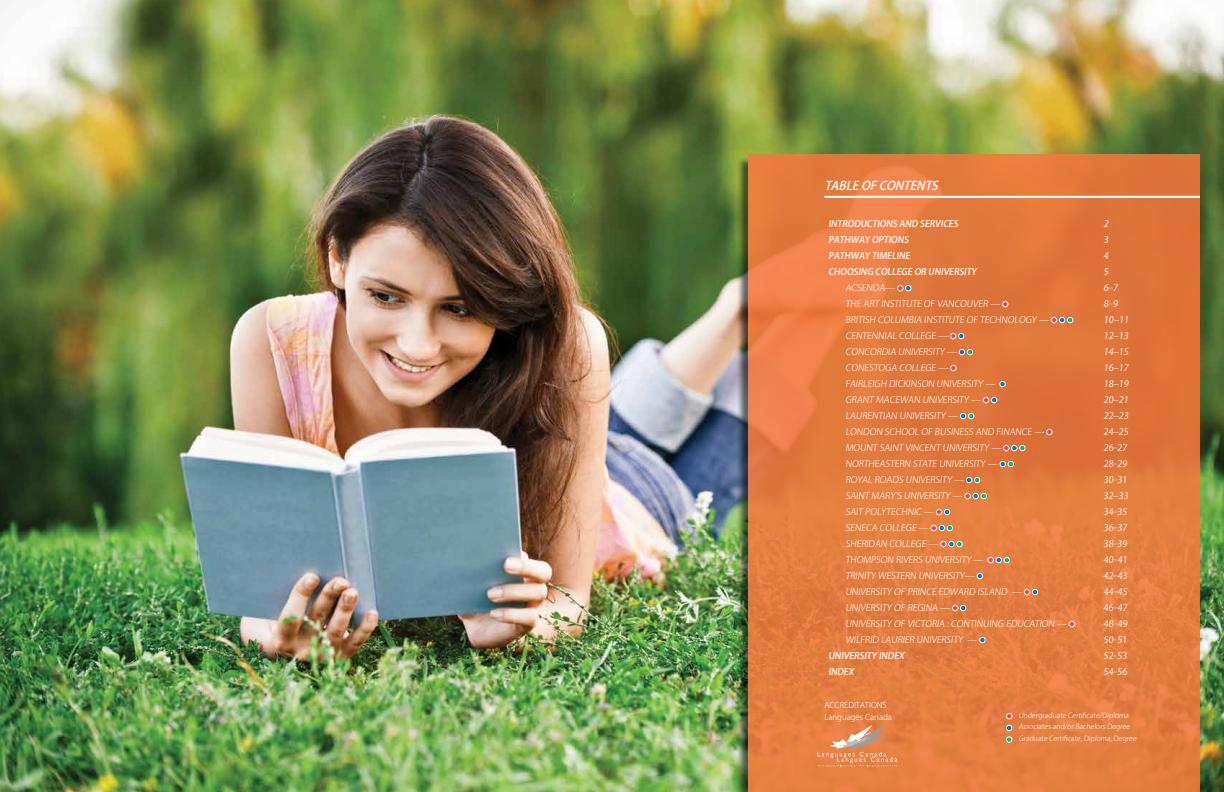
<style>
.page{position:relative;width:1224px;height:792px;background:#fff}
.page>*{position:absolute;margin:0;border:0;box-sizing:border-box;transform-origin:0 0}
.t1{font:italic 500 12px "Koz Go Pro";color:#fff}
.t2{font:300 9px "Koz Go Pro";letter-spacing:.11em;color:#fff}
.t3{font:9px "Koz Go Pro";color:#fff}
.t4{font:500 9px "Koz Go Pro";color:#fff}
.t5{font:300 8px/12px "Koz Go Pro";color:#fff}
.t6{font:300 7px/11.7px "Koz Go Pro";letter-spacing:-.14em;color:#fff}
.s1{font-size:7px}
</style>
<div class="page">
<img style="left:0;top:0;width:1224px;height:792px">
<div style="left:737px;top:157px;width:462px;height:635px;background:#000;opacity:.66"></div>
<svg style="left:749px;top:155px;width:451px;height:637px;background:#e37a3f"></svg>
<svg style="left:897px;top:285px;width:14px;height:6px"></svg>
<svg style="left:1002px;top:301px;width:6px;height:6px"></svg>
<svg style="left:1051px;top:317px;width:22px;height:6px"></svg>
<svg style="left:950px;top:333px;width:14px;height:6px"></svg>
<svg style="left:959px;top:349px;width:14px;height:6px"></svg>
<svg style="left:950px;top:365px;width:6px;height:6px"></svg>
<svg style="left:1000px;top:381px;width:5px;height:6px"></svg>
<svg style="left:983px;top:397px;width:14px;height:6px"></svg>
<svg style="left:960px;top:413px;width:14px;height:6px"></svg>
<svg style="left:1046px;top:429px;width:6px;height:6px"></svg>
<svg style="left:1003px;top:445px;width:22px;height:6px"></svg>
<svg style="left:1000px;top:461px;width:14px;height:6px"></svg>
<svg style="left:966px;top:477px;width:14px;height:6px"></svg>
<svg style="left:965px;top:493px;width:22px;height:6px"></svg>
<svg style="left:936px;top:509px;width:14px;height:6px"></svg>
<svg style="left:931px;top:525px;width:22px;height:6px"></svg>
<svg style="left:940px;top:541px;width:22px;height:6px"></svg>
<svg style="left:988px;top:557px;width:22px;height:6px"></svg>
<svg style="left:977px;top:573px;width:6px;height:6px"></svg>
<svg style="left:1024px;top:589px;width:14px;height:6px"></svg>
<svg style="left:952px;top:605px;width:14px;height:6px"></svg>
<svg style="left:1069px;top:621px;width:6px;height:6px"></svg>
<svg style="left:980px;top:637px;width:5px;height:6px"></svg>
<svg style="left:817px;top:725px;width:80px;height:42px;background:#e5905f"></svg>
<svg style="left:1006px;top:713px;width:6px;height:6px"></svg>
<svg style="left:1006px;top:725px;width:6px;height:6px"></svg>
<svg style="left:1006px;top:737px;width:6px;height:6px"></svg>
<hr style="left:824px;top:196px;width:376px;height:2px;background:#fff">
<h1 class="t1" style="left:824px;top:178px;width:63px">TABLE OFCONTENTS</h1>
<p class="t4" style="left:828px;top:218px;width:133px">INTRODUCTIONS AND SERVICES</p>
<p class="t3" style="left:1103px;top:218px;width:8px">2</p>
<p class="t4" style="left:828px;top:234px;width:84px">PATHWAY OPTI ONS</p>
<p class="t3" style="left:1103px;top:234px;width:8px">3</p>
<p class="t4" style="left:828px;top:250px;width:85px">PATHWAY TI MELI NE</p>
<p class="t3" style="left:1103px;top:250px;width:8px">4</p>
<p class="t4" style="left:828px;top:266px;width:151px">CHOOSI NG COLLEGE OR U NIVERSITY</p>
<p class="t3" style="left:1103px;top:266px;width:8px">5</p>
<p class="t2" style="left:845px;top:282px;width:53px">ACSENDA—</p>
<p class="t3" style="left:1103px;top:282px;width:18px">6<span class="s1">–</span>7</p>
<p class="t2" style="left:845px;top:298px;width:158px">THE ART INSTITUTE OF VANCOUVER —</p>
<p class="t3" style="left:1103px;top:298px;width:17px">8<span class="s1">–</span>9</p>
<p class="t2" style="left:845px;top:314px;width:207px">BRITISH COLUMBIA INSTITUTE OF TECHNOLOGY —</p>
<p class="t3" style="left:1103px;top:314px;width:28px">10–11</p>
<p class="t2" style="left:845px;top:330px;width:106px">CENTENNIAL COLLEGE —</p>
<p class="t3" style="left:1103px;top:330px;width:28px">12–13</p>
<p class="t2" style="left:845px;top:346px;width:115px">CONCORDIA U NIVERSITY —</p>
<p class="t3" style="left:1103px;top:346px;width:28px">14–15</p>
<p class="t2" style="left:845px;top:362px;width:106px">CONESTOGA COLLEGE —</p>
<p class="t3" style="left:1103px;top:362px;width:28px">16–17</p>
<p class="t2" style="left:845px;top:378px;width:153px">FAI RLEIGH DICKI NSON U NIVERSITY —</p>
<p class="t3" style="left:1103px;top:378px;width:28px">18–19</p>
<p class="t2" style="left:845px;top:394px;width:139px">GRANT MACEWAN UNIVERSITY —</p>
<p class="t3" style="left:1103px;top:394px;width:28px">20–21</p>
<p class="t2" style="left:845px;top:410px;width:116px">LAURENTIAN U NIVERSITY —</p>
<p class="t3" style="left:1103px;top:410px;width:28px">22–23</p>
<p class="t2" style="left:845px;top:426px;width:202px">LONDON SCHOOL OF BUSI NESS AND FI NANCE —</p>
<p class="t3" style="left:1103px;top:426px;width:28px">24–25</p>
<p class="t2" style="left:845px;top:442px;width:159px">MOUNT SAI NT VI NCENT U NIVERSITY —</p>
<p class="t3" style="left:1103px;top:442px;width:27px">26<span class="s1">–</span>27</p>
<p class="t2" style="left:845px;top:458px;width:74px">N ORTHEASTERN STAT</p>
<p class="t2" style="left:932px;top:458px;width:69px">E U NIVERSITY —</p>
<p class="t3" style="left:1103px;top:458px;width:27px">28<span class="s1">–</span>29</p>
<p class="t2" style="left:845px;top:474px;width:122px">ROYA L ROA DS U NIVERSITY —</p>
<p class="t3" style="left:1103px;top:474px;width:27px">30<span class="s1">–</span>31</p>
<p class="t2" style="left:845px;top:490px;width:120px">SAI NT MARY’S U NIVERSITY —</p>
<p class="t3" style="left:1103px;top:490px;width:28px">32–33</p>
<p class="t2" style="left:845px;top:506px;width:52px">SAIT POLYTECHN</p>
<p class="t2" style="left:914px;top:506px;width:23px">IC —</p>
<p class="t3" style="left:1103px;top:506px;width:27px">34<span class="s1">–</span>35</p>
<p class="t2" style="left:845px;top:522px;width:86px">SENECA COLLEGE —</p>
<p class="t3" style="left:1103px;top:522px;width:27px">36<span class="s1">–</span>37</p>
<p class="t2" style="left:845px;top:538px;width:96px">SHERI DAN COLLEGE —</p>
<p class="t3" style="left:1103px;top:538px;width:27px">38<span class="s1">–</span>39</p>
<p class="t2" style="left:845px;top:554px;width:141px">THOMPSON RIVERS U NIVERSITY —</p>
<p class="t3" style="left:1103px;top:554px;width:27px">40<span class="s1">–</span>41</p>
<p class="t2" style="left:845px;top:570px;width:133px">TRI NITY WESTERN UNIVERSITY—</p>
<p class="t3" style="left:1103px;top:570px;width:27px">42<span class="s1">–</span>43</p>
<p class="t2" style="left:845px;top:586px;width:180px">U NIVERSITY OF PRI NCE EDWARD ISLAND —</p>
<p class="t3" style="left:1103px;top:586px;width:27px">44<span class="s1">–</span>45</p>
<p class="t2" style="left:845px;top:602px;width:108px">U NIVERSITY OF REGI NA —</p>
<p class="t3" style="left:1103px;top:602px;width:27px">46<span class="s1">–</span>47</p>
<p class="t2" style="left:845px;top:618px;width:225px">U NIVERSITY OF VICTORIA :CONTI NUI NG EDUCATION —</p>
<p class="t3" style="left:1103px;top:618px;width:27px">48<span class="s1">–</span>49</p>
<p class="t2" style="left:845px;top:634px;width:135px">WI LFRI D LAURI ER U NIVERSITY —</p>
<p class="t3" style="left:1103px;top:634px;width:27px">50<span class="s1">–</span>51</p>
<p class="t4" style="left:828px;top:650px;width:79px">U NIVERSITY INDEX</p>
<p class="t3" style="left:1103px;top:650px;width:27px">52<span class="s1">–</span>53</p>
<p class="t4" style="left:828px;top:666px;width:29px">INDEX</p>
<p class="t3" style="left:1103px;top:666px;width:27px">54<span class="s1">–</span>56</p>
<p class="t5" style="left:824px;top:699px;width:11px">ACCRED</p>
<p class="t5" style="left:824px;top:699px;width:69px;text-indent:30px">ITATIONS<br>LANGUAGES CANADA</p>
<p class="t6" style="left:1019px;top:709px;width:120px">U NDERGRADUATE CERTIFICATE/DIPLOMA<br>ASSOCIATES AND/OR BACHELORS DEGREE<br>G RADUATE CERTIFICATE, DIPLOMA, DEGREE</p>
</div>
